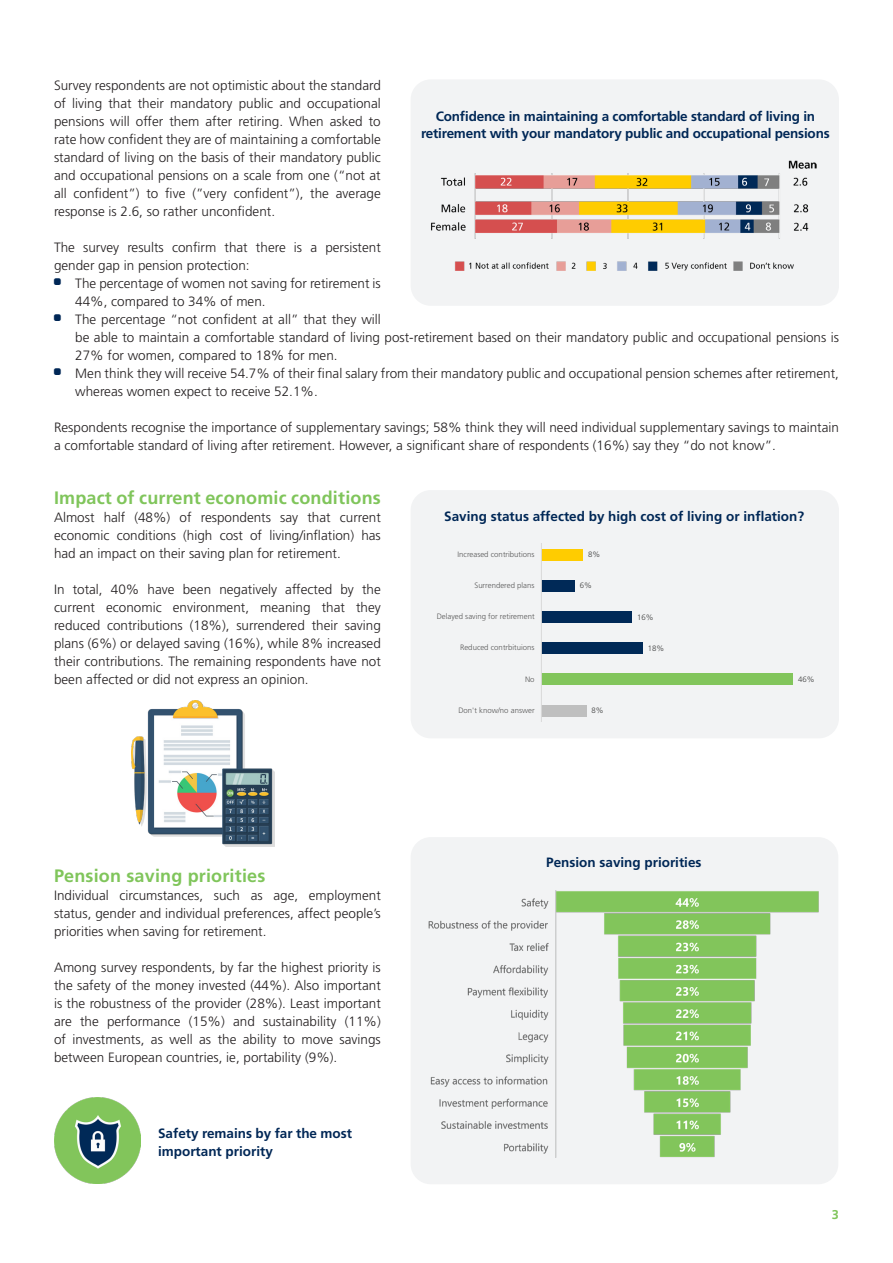
<style>
.page{position:relative;width:893px;height:1263px;background:#fff}
.page>*{position:absolute;margin:0;border:0;box-sizing:border-box;transform-origin:0 0}
.Crosshead{font:700 18px "Frutiger LT Pro";letter-spacing:.01em;color:#80c55b}
.Body_text{font:300 13.5px/18px "Frutiger LT Pro";color:#231f20;text-align:justify}
.Body_text-no_grid{font:700 13.5px/18px "Frutiger LT Pro";letter-spacing:-.015em;color:#002756}
.t1{font:700 12.75px "Frutiger LT Pro";color:#80c55b}
.t2{font:300 7.8px "Frutiger LT Pro";color:#595959}
.t3{font:300 7.8px "Frutiger LT Pro";color:#404040}
</style>
<div class="page">
<div style="left:411px;top:490px;width:428px;height:248px;background:#f2f3f4;border-radius:20px"></div>
<div style="left:541px;top:549px;width:42px;height:11px;background:#fc0"></div>
<div style="left:541px;top:580px;width:34px;height:11px;background:#002957"></div>
<div style="left:541px;top:611px;width:91px;height:11px;background:#002957"></div>
<div style="left:541px;top:643px;width:102px;height:11px;background:#002957"></div>
<div style="left:541px;top:674px;width:252px;height:11px;background:#82c55b"></div>
<div style="left:541px;top:705px;width:45px;height:11px;background:#bfbfbf"></div>
<hr style="left:541px;top:543px;width:1px;height:179px;background:#d9d9d9">
<div style="left:411px;top:837px;width:427px;height:347px;background:#f2f3f4;border-radius:20px"></div>
<img style="left:428px;top:890px;width:391px;height:268px">
<img style="left:54px;top:1097px;width:86px;height:86px">
<div style="left:411px;top:79px;width:428px;height:227px;background:#f2f3f4;border-radius:20px"></div>
<img style="left:431px;top:160px;width:385px;height:110px">
<img style="left:131px;top:700px;width:144px;height:146px">
<p class="Body_text" style="left:54px;top:76px;width:328px">Survey respondents are not optimistic about the standard of living that their mandatory public and occupational pensions will offer them after retiring. When asked to rate how confident they are of maintaining a comfortable standard of living on the basis of their mandatory public and occupational pensions on a scale from one (“not at all confident”) to five (”very confident”), the average response is 2.6, so rather unconfident.</p>
<p class="Body_text" style="left:54px;top:238px;width:328px">The survey results confirm that there is a persistent gender gap in pension protection:</p>
<p class="Body_text" style="left:75px;top:274px;width:307px;text-indent:-21px"><sup>•</sup> The percentage of women not saving for retirement is<br>44%, compared to 34% of men.</p>
<p class="Body_text" style="left:75px;top:310px;width:765px;text-align:left;text-indent:-21px"><sup>•</sup> The percentage “not confident at all” that they will<br>be able to maintain a comfortable standard of living post-retirement based on their mandatory public and occupational pensions is<br>27% for women, compared to 18% for men.</p>
<p class="Body_text" style="left:75px;top:364px;width:765px;text-indent:-21px"><sup>•</sup> Men think they will receive 54.7% of their final salary from their mandatory public and occupational pension schemes after retirement, whereas women expect to receive 52.1%.</p>
<p class="Body_text" style="left:54px;top:418px;width:786px">Respondents recognise the importance of supplementary savings; 58% think they will need individual supplementary savings to maintain a comfortable standard of living after retirement. However, a significant share of respondents (16%) say they “do not know”.</p>
<p class="Crosshead" style="left:54px;top:487px;width:328px">Impact of current economic conditions</p>
<p class="Body_text" style="left:54px;top:508px;width:328px">Almost half (48%) of respondents say that current economic conditions (high cost of living/inflation) has had an impact on their saving plan for retirement.</p>
<p class="Body_text" style="left:54px;top:580px;width:328px">In total, 40% have been negatively affected by the current economic environment, meaning that they reduced contributions (18%), surrendered their saving plans (6%) or delayed saving (16%), while 8% increased their contributions. The remaining respondents have not been affected or did not express an opinion.</p>
<p class="Body_text-no_grid" style="left:421px;top:108px;width:410px;line-height:16.8px;text-align:center">Confidence in maintaining a comfortable standard of living in retirement with your mandatory public and occupational pensions</p>
<p class="Body_text-no_grid" style="left:444px;top:508px;width:361px">Saving status affected by high cost of living or inflation?</p>
<p class="t3" style="left:588px;top:550px;width:14px">8%</p>
<p class="t3" style="left:580px;top:581px;width:14px">6%</p>
<p class="t3" style="left:637px;top:612px;width:18px">16%</p>
<p class="t3" style="left:648px;top:643px;width:18px">18%</p>
<p class="t3" style="left:798px;top:675px;width:18px">46%</p>
<p class="t3" style="left:592px;top:706px;width:14px">8%</p>
<p class="t2" style="left:457px;top:550px;width:79px">Increased contributions</p>
<p class="t2" style="left:474px;top:581px;width:62px">Surrendered plans</p>
<p class="t2" style="left:437px;top:612px;width:99px">Delayed saving for retirement</p>
<p class="t2" style="left:460px;top:643px;width:76px">Reduced contrbituions</p>
<p class="t2" style="left:525px;top:674px;width:11px">No</p>
<p class="t2" style="left:458px;top:706px;width:78px">Don't know/no answer</p>
<p class="Crosshead" style="left:54px;top:865px;width:213px">Pension saving priorities</p>
<p class="Body_text" style="left:54px;top:886px;width:328px">Individual circumstances, such as age, employment status, gender and individual preferences, affect people’s priorities when saving for retirement.</p>
<p class="Body_text" style="left:54px;top:958px;width:328px">Among survey respondents, by far the highest priority is the safety of the money invested (44%). Also important is the robustness of the provider (28%). Least important are the performance (15%) and sustainability (11%) of investments, as well as the ability to move savings between European countries, ie, portability (9%).</p>
<p class="Body_text-no_grid" style="left:158px;top:1124px;width:195px">Safety remains by far the most important priority</p>
<p class="Body_text-no_grid" style="left:546px;top:853px;width:157px">Pension saving priorities</p>
<p class="t1" style="left:832px;top:1206px;width:9px">3</p>
</div>
